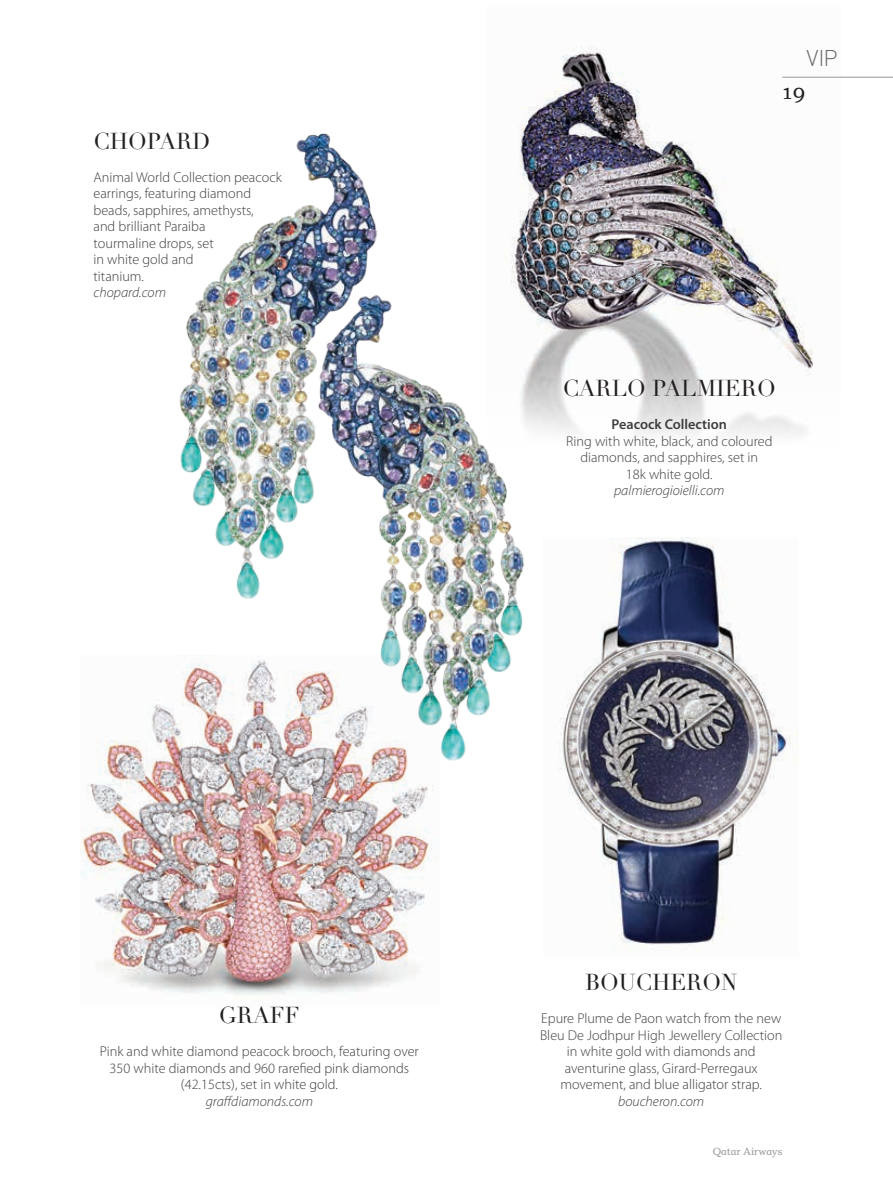
<style>
.page{position:relative;width:893px;height:1191px;background:#fff}
.page>*{position:absolute;margin:0;border:0;box-sizing:border-box;transform-origin:0 0}
.t1{font:22.5px "Didot";color:#231f20}
.t2{font:300 22.5px "DIN";color:#6c6d70}
.t3{font:22.5px "Odile";color:#231f20}
.t4{font:300 14.25px/16.5px "Myriad Pro";color:#3e3e3f;text-align:center}
.t5{font:italic 300 14.25px "Myriad Pro";color:#3e3e3f}
.t6{font:600 14.25px "Myriad Pro";color:#3e3e3f}
.t7{font:10.5px "Odile";color:#939598}
</style>
<div class="page">
<img style="left:179px;top:133px;width:197px;height:466px">
<img style="left:307px;top:226px;width:218px;height:535px">
<img style="left:559px;top:538px;width:239px;height:413px">
<img style="left:80px;top:656px;width:360px;height:339px">
<img style="left:487px;top:46px;width:354px;height:466px">
<hr style="left:782px;top:77px;width:110px;height:1px;background:#939598">
<h1 class="t1" style="left:94px;top:127px;width:119px">CHOPARD</h1>
<p class="t4" style="left:94px;top:169px;width:190px;text-align:left">Animal World Collection peacock earrings, featuring diamond beads, sapphires, amethysts,<br>and brilliant Paraiba<br>tourmaline drops, set<br>in white gold and<br>titanium.</p>
<p class="t5" style="left:94px;top:285px;width:74px">chopard.com</p>
<h1 class="t2" style="left:807px;top:44px;width:33px">VIP</h1>
<h1 class="t3" style="left:782px;top:76px;width:25px">19</h1>
<h1 class="t1" style="left:563px;top:375px;width:214px">CARLO PALMIERO</h1>
<p class="t6" style="left:612px;top:416px;width:117px">Peacock Collection</p>
<p class="t4" style="left:566px;top:433px;width:208px">Ring with white, black, and coloured diamonds, and sapphires, set in<br>18k white gold.</p>
<p class="t5" style="left:614px;top:483px;width:112px">palmierogioielli.com</p>
<h1 class="t1" style="left:219px;top:1002px;width:82px">GRAFF</h1>
<p class="t4" style="left:100px;top:1043px;width:320px">Pink and white diamond peacock brooch, featuring over<br>350 white diamonds and 960 rarefied pink diamonds (42.15cts), set in white gold.</p>
<p class="t5" style="left:206px;top:1093px;width:109px">graffdiamonds.com</p>
<h1 class="t1" style="left:585px;top:969px;width:154px">BOUCHERON</h1>
<p class="t4" style="left:540px;top:1010px;width:244px">Epure Plume de Paon watch from the new Bleu De Jodhpur High Jewellery Collection in white gold with diamonds and aventurine glass, Girard-Perregaux movement, and blue alligator strap.</p>
<p class="t5" style="left:618px;top:1093px;width:88px">boucheron.com</p>
<p class="t7" style="left:713px;top:1144px;width:71px">Qatar Airways</p>
</div>
